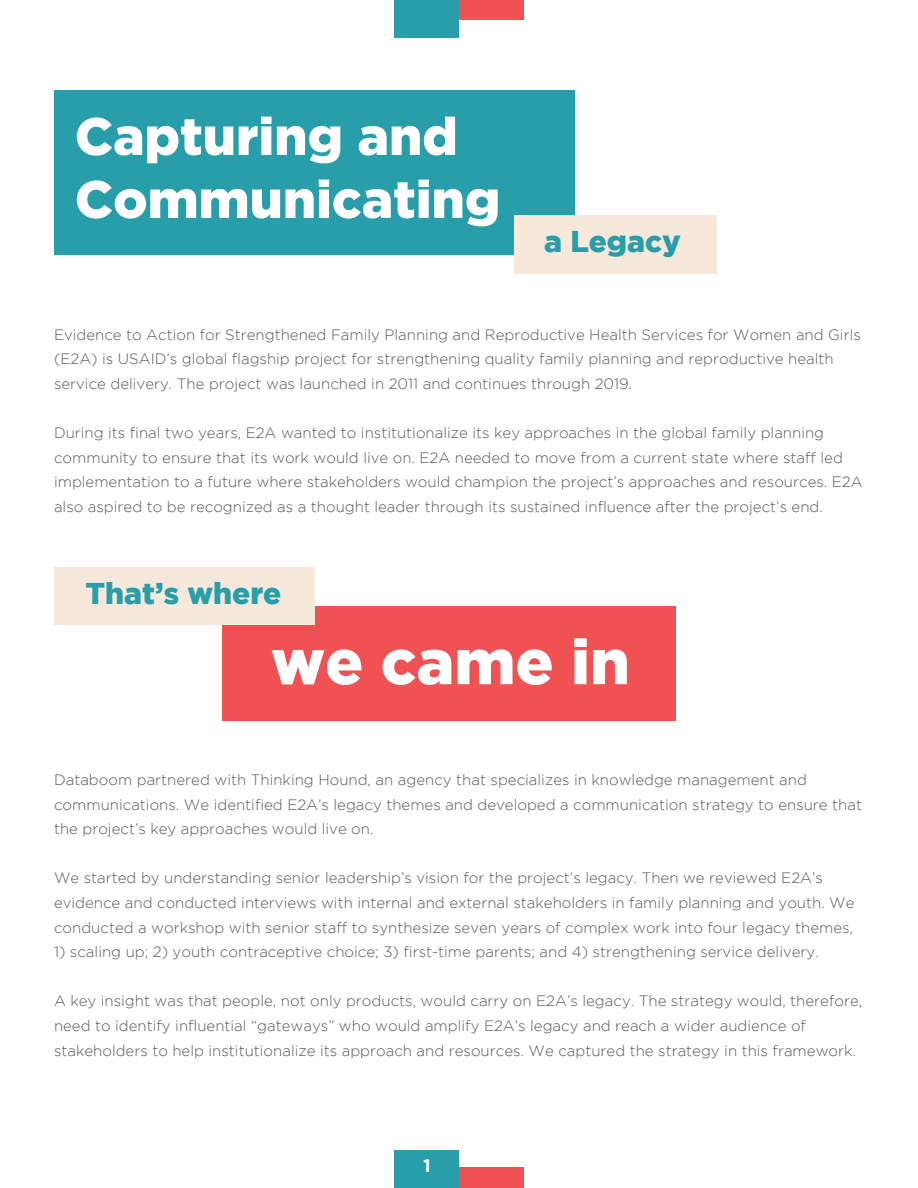
<style>
.page{position:relative;width:918px;height:1188px;background:#fff}
.page>*{position:absolute;margin:0;border:0;box-sizing:border-box;transform-origin:0 0}
.t1{font:900 63px "Gotham";color:#fff}
.t2{font:900 52.5px/63px "Gotham";color:#fff}
.t3{font:900 30px "Gotham";color:#279eaa}
.t4{font:700 18px "Gotham";color:#fff}
.t5{font:300 15px/24.6px "Gotham";color:#58595b}
</style>
<div class="page">
<div style="left:222px;top:607px;width:454px;height:114px;background:#f05153"></div>
<div style="left:54px;top:567px;width:261px;height:58px;background:#f7e8dc"></div>
<div style="left:395px;top:0;width:64px;height:37px;background:#279eaa"></div>
<div style="left:459px;top:0;width:64px;height:19px;background:#f05153"></div>
<div style="left:395px;top:1150px;width:64px;height:38px;background:#279eaa"></div>
<div style="left:459px;top:1168px;width:64px;height:20px;background:#f05153"></div>
<div style="left:54px;top:90px;width:520px;height:164px;background:#279eaa"></div>
<div style="left:514px;top:215px;width:203px;height:58px;background:#f7e8dc"></div>
<h2 class="t2" style="left:75px;top:104px;width:427px">Capturing and<br>Communicating</h2>
<h3 class="t3" style="left:544px;top:224px;width:139px">a Legacy</h3>
<p class="t5" style="left:54px;top:322px;width:808px">Evidence to Action for Strengthened Family Planning and Reproductive Health Services for Women and Girls (E2A) is USAID’s global flagship project for strengthening quality family planning and reproductive health service delivery. The project was launched in 2011 and continues through 2019.</p>
<p class="t5" style="left:54px;top:420px;width:810px">During its final two years, E2A wanted to institutionalize its key approaches in the global family planning community to ensure that its work would live on. E2A needed to move from a current state where staff led implementation to a future where stakeholders would champion the project’s approaches and resources. E2A also aspired to be recognized as a thought leader through its sustained influence after the project’s end.</p>
<h3 class="t3" style="left:85px;top:576px;width:197px">That’s where</h3>
<h1 class="t1" style="left:271px;top:625px;width:360px">we came in</h1>
<p class="t5" style="left:54px;top:767px;width:810px">Databoom partnered with Thinking Hound, an agency that specializes in knowledge management and communications. We identified E2A’s legacy themes and developed a communication strategy to ensure that the project’s key approaches would live on.</p>
<p class="t5" style="left:54px;top:866px;width:802px">We started by understanding senior leadership’s vision for the project’s legacy. Then we reviewed E2A’s evidence and conducted interviews with internal and external stakeholders in family planning and youth. We conducted a workshop with senior staff to synthesize seven years of complex work into four legacy themes,</p>
<p class="t5" style="left:54px;top:939px;width:766px">1) scaling up; 2) youth contraceptive choice; 3) first-time parents; and 4) strengthening service delivery.</p>
<p class="t5" style="left:54px;top:989px;width:810px">A key insight was that people, not only products, would carry on E2A’s legacy. The strategy would, therefore, need to identify influential “gateways” who would amplify E2A’s legacy and reach a wider audience of stakeholders to help institutionalize its approach and resources. We captured the strategy in this framework.</p>
<p class="t4" style="left:423px;top:1155px;width:9px">1</p>
</div>
